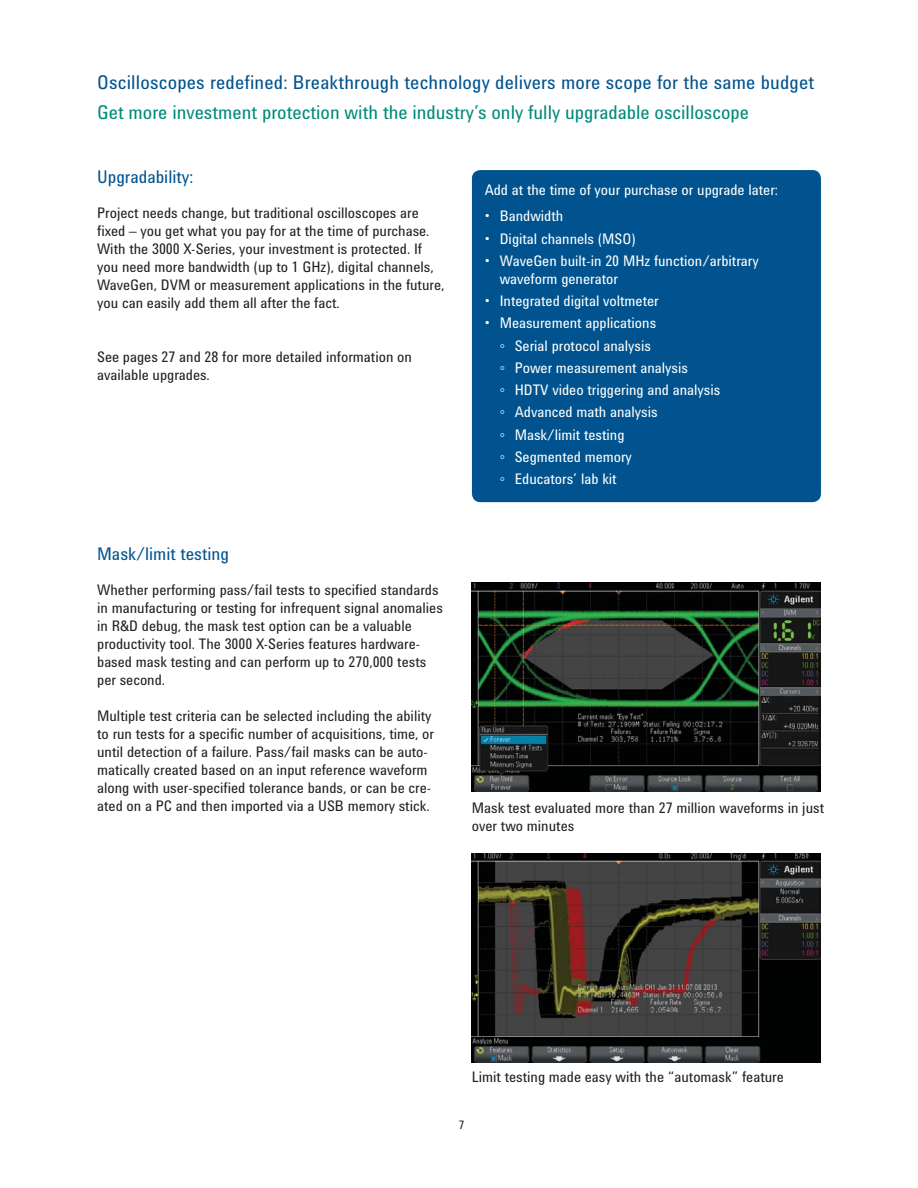
<style>
.page{position:relative;width:918px;height:1188px;background:#fff}
.page>*{position:absolute;margin:0;border:0;box-sizing:border-box;transform-origin:0 0}
.t1{font:19.5px "Agilent Condensed CFF";letter-spacing:.01em;color:#00538e}
.t2{font:19.5px "Agilent Condensed CFF";color:#008b7a}
.t3{font:18px "Agilent Condensed CFF";color:#00538e}
.t4{font:15px/18px "Agilent Condensed CFF";color:#231f20}
.t5{font:15px/22.2px "Agilent Condensed CFF";color:#fff}
.t6{font:12px "Agilent Condensed CFF";color:#231f20}
</style>
<div class="page">
<div style="left:472px;top:170px;width:349px;height:332px;background:#00538e;border-radius:9px"></div>
<img style="left:472px;top:582px;width:349px;height:210px">
<img style="left:472px;top:853px;width:349px;height:209px">
<h1 class="t1" style="left:97px;top:75px;width:719px">Oscilloscopes redefined: Breakthrough technology delivers more scope for the same budget</h1>
<h1 class="t2" style="left:97px;top:105px;width:653px">Get more investment protection with the industry’s only fully upgradable oscilloscope</h1>
<p class="t3" style="left:97px;top:170px;width:98px">Upgradability:</p>
<p class="t4" style="left:97px;top:205px;width:349px">Project needs change, but traditional oscilloscopes are fixed – you get what you pay for at the time of purchase.<br>With the 3000 X-Series, your investment is protected. If you need more bandwidth (up to 1 GHz), digital channels, WaveGen, DVM or measurement applications in the future, you can easily add them all after the fact.</p>
<p class="t4" style="left:97px;top:349px;width:316px">See pages 27 and 28 for more detailed information on available upgrades.</p>
<p class="t3" style="left:97px;top:547px;width:133px">Mask/limit testing</p>
<p class="t4" style="left:97px;top:583px;width:347px">Whether performing pass/fail tests to specified standards in manufacturing or testing for infrequent signal anomalies in R&amp;D debug, the mask test option can be a valuable productivity tool. The 3000 X-Series features hardware&shy;based mask testing and can perform up to 270,000 tests per second.</p>
<p class="t4" style="left:97px;top:709px;width:338px">Multiple test criteria can be selected including the ability to run tests for a specific number of acquisitions, time, or until detection of a failure. Pass/fail masks can be auto&shy;matically created based on an input reference waveform along with user-specified tolerance bands, or can be cre&shy;ated on a PC and then imported via a USB memory stick.</p>
<p class="t5" style="left:485px;top:180px;width:295px">Add at the time of your purchase or upgrade later:</p>
<p class="t5" style="left:485px;top:207px;width:80px">• Bandwidth</p>
<p class="t5" style="left:485px;top:229px;width:153px">• Digital channels (MSO)</p>
<p class="t5" style="left:500px;top:253px;width:261px;line-height:18px;text-indent:-15px">• WaveGen built-in 20 MHz function/arbitrary waveform generator</p>
<p class="t5" style="left:485px;top:292px;width:176px">• Integrated digital voltmeter</p>
<p class="t5" style="left:500px;top:314px;width:222px;text-indent:-15px">• Measurement applications<br>◦ Serial protocol analysis<br>◦ Power measurement analysis<br>◦ HDTV video triggering and analysis ◦ Advanced math analysis<br>◦ Mask/limit testing<br>◦ Segmented memory<br>◦ Educators’ lab kit</p>
<p class="t4" style="left:472px;top:801px;width:354px">Mask test evaluated more than 27 million waveforms in just over two minutes</p>
<p class="t4" style="left:472px;top:1070px;width:313px">Limit testing made easy with the “automask” feature</p>
<p class="t6" style="left:459px;top:1120px;width:7px">7</p>
</div>
